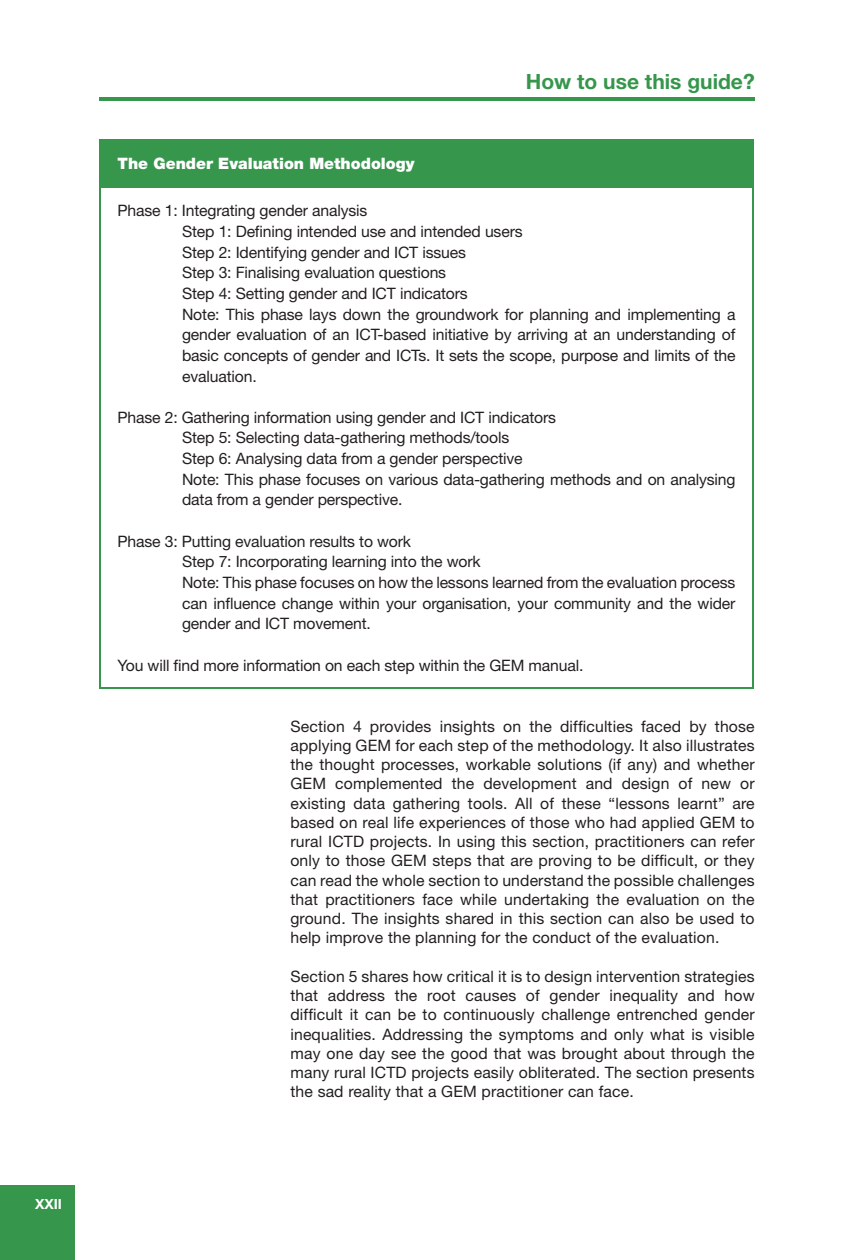
<style>
.page{position:relative;width:854px;height:1260px;background:#fff}
.page>*{position:absolute;margin:0;border:0;box-sizing:border-box;transform-origin:0 0}
.t1{font:700 21px "Helvetica Neue";color:#36964c}
.t2{font:15.75px/19.2px "Helvetica Neue";letter-spacing:-.01em;color:#231f20}
.t3{font:900 15.75px "Helvetica Neue";color:#fff}
.t4{font:700 14px "Helvetica Neue";color:#fff}
</style>
<div class="page">
<div style="left:0;top:1186px;width:74px;height:74px;background:#36964c"></div>
<hr style="left:99px;top:97px;width:655px;height:4px;background:#36964c">
<div style="left:100px;top:140px;width:652px;height:47px;background:#36964c"></div>
<hr style="left:99px;top:187px;width:2px;height:500px;background:#36964c">
<hr style="left:751px;top:187px;width:2px;height:500px;background:#36964c">
<hr style="left:99px;top:687px;width:654px;height:2px;background:#36964c">
<hr style="left:99px;top:139px;width:654px;height:2px;background:#36964c">
<hr style="left:99px;top:141px;width:2px;height:45px;background:#36964c">
<hr style="left:751px;top:141px;width:2px;height:45px;background:#36964c">
<hr style="left:99px;top:186px;width:654px;height:1px;background:#36964c">
<p class="t4" style="left:35px;top:1196px;width:28px">XXII</p>
<h1 class="t1" style="left:525px;top:69px;width:230px">How to use this guide?</h1>
<p class="t3" style="left:117px;top:154px;width:298px">The Gender Evaluation Methodology</p>
<p class="t2" style="left:182px;top:200px;width:554px;line-height:20.7px;text-indent:-64px">Phase 1: Integrating gender analysis<br>Step 1: Defining intended use and intended users<br>Step 2: Identifying gender and ICT issues<br>Step 3: Finalising evaluation questions<br>Step 4: Setting gender and ICT indicators<br>Note: This phase lays down the groundwork for planning and implementing a gender evaluation of an ICT-based initiative by arriving at an understanding of basic concepts of gender and ICTs. It sets the scope, purpose and limits of the evaluation.</p>
<p class="t2" style="left:182px;top:407px;width:554px;line-height:20.7px;text-indent:-64px">Phase 2: Gathering information using gender and ICT indicators<br>Step 5: Selecting data-gathering methods/tools<br>Step 6: Analysing data from a gender perspective<br>Note: This phase focuses on various data-gathering methods and on analysing data from a gender perspective.</p>
<p class="t2" style="left:182px;top:531px;width:554px;line-height:20.7px;text-indent:-64px">Phase 3: Putting evaluation results to work<br>Step 7: Incorporating learning into the work<br>Note: This phase focuses on how the lessons learned from the evaluation process can influence change within your organisation, your community and the wider gender and ICT movement.</p>
<p class="t2" style="left:117px;top:655px;width:467px">You will find more information on each step within the GEM manual.</p>
<p class="t2" style="left:290px;top:716px;width:465px;text-align:justify">Section 4 provides insights on the difficulties faced by those applying GEM for each step of the methodology. It also illustrates the thought processes, workable solutions (if any) and whether GEM complemented the development and design of new or existing data gathering tools. All of these “lessons learnt” are based on real life experiences of those who had applied GEM to rural ICTD projects. In using this section, practitioners can refer only to those GEM steps that are proving to be difficult, or they can read the whole section to understand the possible challenges that practitioners face while undertaking the evaluation on the ground. The insights shared in this section can also be used to help improve the planning for the conduct of the evaluation.</p>
<p class="t2" style="left:290px;top:966px;width:465px;text-align:justify">Section 5 shares how critical it is to design intervention strategies that address the root causes of gender inequality and how difficult it can be to continuously challenge entrenched gender inequalities. Addressing the symptoms and only what is visible may one day see the good that was brought about through the many rural ICTD projects easily obliterated. The section presents the sad reality that a GEM practitioner can face.</p>
</div>
